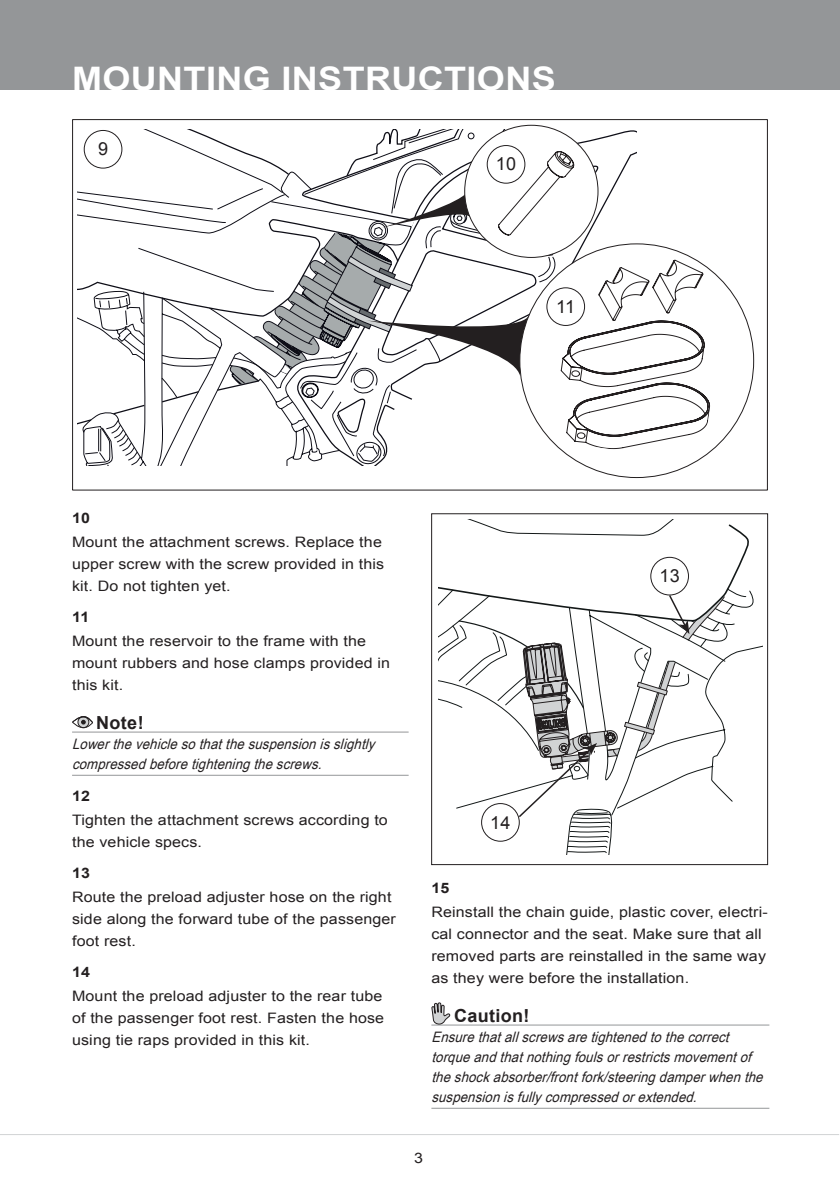
<style>
.page{position:relative;width:840px;height:1191px;background:#fff}
.page>*{position:absolute;margin:0;border:0;box-sizing:border-box;transform-origin:0 0}
.t1{font:700 32.4px "Arial";letter-spacing:.01em;color:#fff;scale:1.11 1}
.t2{font:700 18px "Arial";color:#231f20}
.t3{font:18px "Arial";letter-spacing:.01em;color:#231f20}
.t4{font:14.4px/22px "Arial";letter-spacing:.01em;color:#231f20;scale:1.11 1}
.t5{font:italic 14.4px/20px "Arial Narrow";color:#231f20;scale:1.11 1}
.t6{font:700 14.4px "Arial";letter-spacing:.02em;color:#231f20;scale:1.11 1}
</style>
<div class="page">
<div style="left:0;top:0;width:839px;height:90px;background:#949698"></div>
<hr style="left:0;top:1134px;width:838px;height:1px;background:#d1d3d4">
<div style="left:431px;top:513px;width:336px;height:352px;border:1px solid #231f20"></div>
<svg style="left:78px;top:130px;width:631px;height:335px"></svg>
<hr style="left:72px;top:731px;width:336px;height:1px;background:#949698">
<hr style="left:72px;top:775px;width:336px;height:1px;background:#949698">
<div style="left:72px;top:716px;width:21px;height:12px;border:1px solid #231f20;border-radius:50%"></div>
<svg style="left:78px;top:716px;width:11px;height:11px"></svg>
<div style="left:77px;top:716px;width:12px;height:12px;border:1px solid #231f20;border-radius:50%"></div>
<svg style="left:72px;top:716px;width:21px;height:8px"></svg>
<hr style="left:431px;top:1024px;width:338px;height:1px;background:#949698">
<hr style="left:431px;top:1108px;width:338px;height:1px;background:#949698">
<svg style="left:431px;top:1002px;width:19px;height:22px"></svg>
<div style="left:487px;top:145px;width:37px;height:38px;background:#fff;border-radius:50%"></div>
<div style="left:486px;top:145px;width:39px;height:39px;border:1px solid #231f20;border-radius:50%"></div>
<div style="left:546px;top:288px;width:38px;height:37px;background:#fff;border-radius:50%"></div>
<div style="left:546px;top:287px;width:38px;height:39px;border:1px solid #231f20;border-radius:50%"></div>
<svg style="left:438px;top:523px;width:323px;height:331px"></svg>
<h1 class="t1" style="left:72px;top:57px;width:140px">MOUNTING</h1>
<h1 class="t1" style="left:281px;top:57px;width:18px">INS</h1>
<h1 class="t1" style="left:342px;top:57px;width:169px">TRUCTIONS</h1>
<p class="t3" style="left:98px;top:137px;width:12px">9</p>
<p class="t3" style="left:495px;top:152px;width:22px">10</p>
<p class="t3" style="left:556px;top:295px;width:20px">11</p>
<p class="t6" style="left:72px;top:508px;width:18px">10</p>
<p class="t4" style="left:72px;top:531px;width:282px">Mount the attachment screws. Replace the upper screw with the screw provided in this kit. Do not tighten yet.</p>
<p class="t6" style="left:72px;top:607px;width:17px">11</p>
<p class="t4" style="left:72px;top:630px;width:288px">Mount the reservoir to the frame with the mount rubbers and hose clamps provided in this kit.</p>
<p class="t2" style="left:96px;top:711px;width:49px">NOTE!</p>
<p class="t5" style="left:72px;top:733px;width:278px">Lowerthevehiclesothatthesuspensionisslightly compressedbeforetighteningthescrews.</p>
<p class="t6" style="left:72px;top:786px;width:18px">12</p>
<p class="t4" style="left:72px;top:809px;width:286px">Tighten the attachment screws according to the vehicle specs.</p>
<p class="t6" style="left:72px;top:863px;width:18px">13</p>
<p class="t4" style="left:72px;top:886px;width:293px">Route the preload adjuster hose on the right side along the forward tube of the passenger foot rest.</p>
<p class="t6" style="left:72px;top:962px;width:18px">14</p>
<p class="t4" style="left:72px;top:985px;width:282px">Mount the preload adjuster to the rear tube of the passenger foot rest. Fasten the hose using tie raps provided in this kit.</p>
<p class="t3" style="left:490px;top:810px;width:22px">14</p>
<p class="t3" style="left:659px;top:564px;width:22px">13</p>
<p class="t6" style="left:431px;top:878px;width:18px">15</p>
<p class="t4" style="left:431px;top:901px;width:304px">Reinstall the chain guide, plastic cover, electri&shy;cal connector and the seat. Make sure that all removed parts are reinstalled in the same way as they were before the installation.</p>
<p class="t2" style="left:454px;top:1004px;width:77px">CAUTION!</p>
<p class="t5" style="left:431px;top:1026px;width:304px">Ensurethatallscrewsaretightenedtothecorrect torqueandthatnothingfoulsorrestrictsmovementof theshockabsorber/frontfork/steeringdamperwhenthe suspensionisfullycompressedorextended.</p>
<p class="t4" style="left:414px;top:1147px;width:10px">3</p>
</div>
